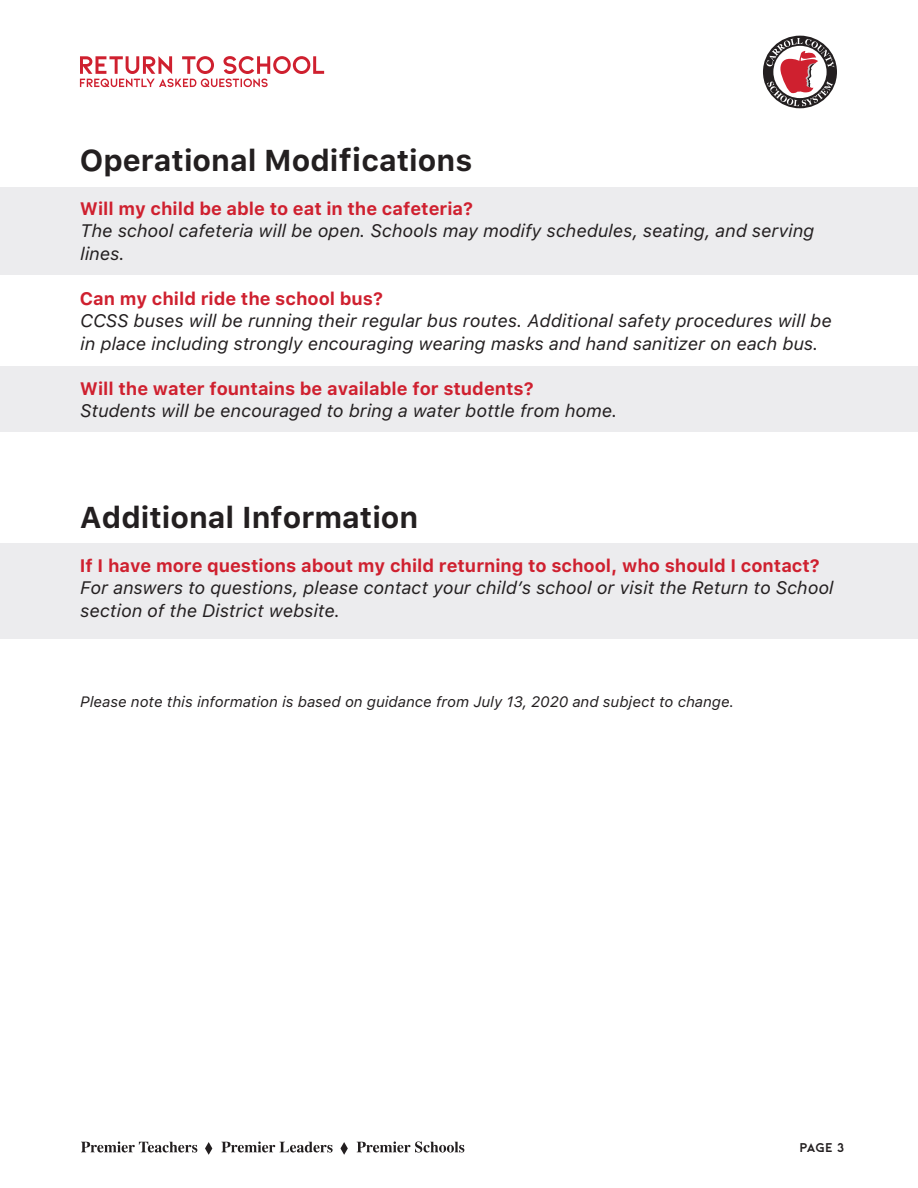
<style>
.page{position:relative;width:918px;height:1188px;background:#fff}
.page>*{position:absolute;margin:0;border:0;box-sizing:border-box;transform-origin:0 0}
.t1{font:700 30px "Galvji";color:#231f20}
.t2{font:italic 18px/22.5px "Galvji";color:#231f20}
.t3{font:700 18px "Galvji";color:#cf202f}
.t4{font:italic 15px "Galvji";color:#231f20}
.t5{font:700 13.5px "Kiona";color:#231f20}
</style>
<div class="page">
<div style="left:0;top:543px;width:918px;height:95px;background:#ececee"></div>
<svg style="left:81px;top:1141px;width:116px;height:12px"></svg>
<svg style="left:221px;top:1141px;width:112px;height:12px"></svg>
<svg style="left:357px;top:1141px;width:107px;height:12px"></svg>
<svg style="left:205px;top:1142px;width:7px;height:13px"></svg>
<svg style="left:340px;top:1142px;width:8px;height:13px"></svg>
<svg style="left:80px;top:56px;width:244px;height:31px"></svg>
<div style="left:763px;top:36px;width:74px;height:72px;background:#231f20;border-radius:50%"></div>
<svg style="left:766px;top:38px;width:68px;height:68px"></svg>
<div style="left:0;top:187px;width:918px;height:88px;background:#ececee"></div>
<div style="left:0;top:367px;width:918px;height:65px;background:#ececee"></div>
<h1 class="t1" style="left:80px;top:143px;width:394px">Operational Modifications</h1>
<p class="t3" style="left:80px;top:198px;width:395px">Will my child be able to eat in the cafeteria?</p>
<p class="t2" style="left:80px;top:220px;width:736px">The school cafeteria will be open. Schools may modify schedules, seating, and serving lines.</p>
<p class="t3" style="left:80px;top:288px;width:305px">Can my child ride the school bus?</p>
<p class="t2" style="left:80px;top:310px;width:753px">CCSS buses will be running their regular bus routes. Additional safety procedures will be in place including strongly encouraging wearing masks and hand sanitizer on each bus.</p>
<p class="t3" style="left:80px;top:378px;width:455px">Will the water fountains be available for students?</p>
<p class="t2" style="left:80px;top:400px;width:539px">Students will be encouraged to bring a water bottle from home.</p>
<h1 class="t1" style="left:80px;top:500px;width:340px">Additional Information</h1>
<p class="t3" style="left:80px;top:555px;width:742px">If I have more questions about my child returning to school, who should I contact?</p>
<p class="t2" style="left:80px;top:577px;width:755px">For answers to questions, please contact your child’s school or visit the Return to School section of the District website.</p>
<p class="t4" style="left:80px;top:693px;width:655px">Please note this information is based on guidance from July 13, 2020 and subject to change.</p>
<p class="t5" style="left:800px;top:1140px;width:46px">Page 3</p>
</div>
